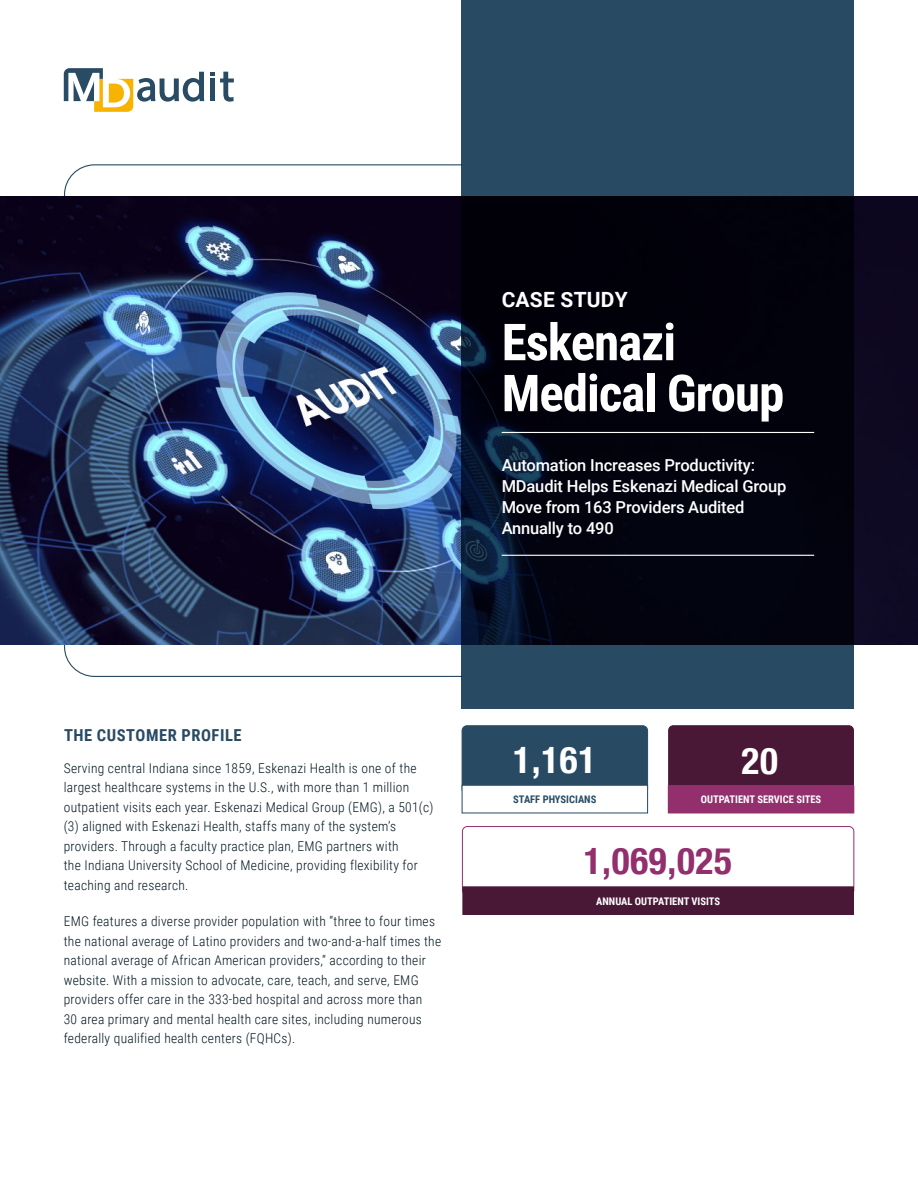
<style>
.page{position:relative;width:918px;height:1188px;background:#fff}
.page>*{position:absolute;margin:0;border:0;box-sizing:border-box;transform-origin:0 0}
.t1{font:700 51px/51px "Roboto Condensed";letter-spacing:-.02em;color:#fff}
.t2{font:700 condensed 37.05px "Helvetica Neue";letter-spacing:.02em;color:#932f6d}
.t3{font:700 condensed 37.05px "Helvetica Neue";color:#fff}
.t4{font:700 21px "Roboto";letter-spacing:.01em;color:#fff}
.t5{font:500 16.5px/21px "Roboto";letter-spacing:-.01em;color:#fff}
.t6{font:700 16.5px "Roboto Condensed";letter-spacing:.035em;color:#284b63}
.t7{font:300 13.5px/19.5px "Roboto Condensed";letter-spacing:.02em;color:#01161e}
.t8{font:700 10.5px "Roboto Condensed";color:#fff}
.t9{font:700 10.5px "Roboto Condensed";color:#284b63}
</style>
<div class="page">
<svg style="left:63px;top:164px;width:399px;height:514px"></svg>
<svg style="left:210px;top:72px;width:24px;height:30px"></svg>
<svg style="left:64px;top:68px;width:140px;height:44px"></svg>
<img style="left:0;top:197px;width:918px;height:447px">
<svg style="left:462px;top:0;width:392px;height:709px;background:#101e2e"></svg>
<hr style="left:502px;top:432px;width:312px;height:1px;background:#fff">
<hr style="left:502px;top:555px;width:312px;height:1px;background:#fff">
<div style="left:462px;top:726px;width:186px;height:68px;background:#284b63;border-radius:5px"></div>
<div style="left:462px;top:725px;width:186px;height:70px;border:1px solid #284b63;border-radius:5px"></div>
<div style="left:462px;top:785px;width:186px;height:28px;background:#fff"></div>
<div style="left:462px;top:785px;width:186px;height:28px;border:1px solid #284b63"></div>
<div style="left:462px;top:826px;width:392px;height:69px;border:1px solid #932f6d;border-radius:5px"></div>
<div style="left:463px;top:887px;width:390px;height:27px;background:#4a1837"></div>
<div style="left:462px;top:886px;width:392px;height:29px;border:1px solid #4a1837"></div>
<div style="left:669px;top:726px;width:184px;height:67px;background:#4a1837;border-radius:5px"></div>
<div style="left:668px;top:725px;width:186px;height:69px;border:1px solid #4a1837;border-radius:5px"></div>
<div style="left:668px;top:786px;width:186px;height:27px;background:#932f6d"></div>
<div style="left:668px;top:785px;width:186px;height:28px;border:1px solid #932f6d"></div>
<h3 class="t4" style="left:502px;top:288px;width:128px">CASE STUDY</h3>
<h1 class="t1" style="left:502px;top:319px;width:284px">Eskenazi<br>Medical Group</h1>
<p class="t5" style="left:502px;top:456px;width:286px">Automation Increases Productivity:<br>MDaudit Helps Eskenazi Medical Group<br>Move from 163 Providers Audited<br>Annually to 490</p>
<p class="t6" style="left:64px;top:728px;width:179px">THE CUSTOMER PROFILE</p>
<p class="t7" style="left:64px;top:759px;width:371px">Serving central Indiana since 1859, Eskenazi Health is one of the largest healthcare systems in the U.S., with more than 1 million outpatient visits each year. Eskenazi Medical Group (EMG), a 501(c) (3) aligned with Eskenazi Health, staffs many of the system’s providers. Through a faculty practice plan, EMG partners with<br>the Indiana University School of Medicine, providing flexibility for teaching and research.</p>
<p class="t7" style="left:64px;top:913px;width:379px">EMG features a diverse provider population with “three to four times the national average of Latino providers and two-and-a-half times the national average of African American providers,” according to their website. With a mission to advocate, care, teach, and serve, EMG providers offer care in the 333-bed hospital and across more than<br>30 area primary and mental health care sites, including numerous federally qualified health centers (FQHCs).</p>
<h2 class="t3" style="left:513px;top:747px;width:85px">1,161</h2>
<p class="t9" style="left:513px;top:794px;width:85px">STAFF PHYSICIANS</p>
<h2 class="t3" style="left:742px;top:747px;width:38px">20</h2>
<p class="t8" style="left:701px;top:795px;width:122px">OUTPATIENT SERVICE SITES</p>
<h2 class="t2" style="left:584px;top:847px;width:150px">1,069,025</h2>
<p class="t8" style="left:596px;top:896px;width:125px">ANNUAL OUTPATIENT VISITS</p>
</div>
